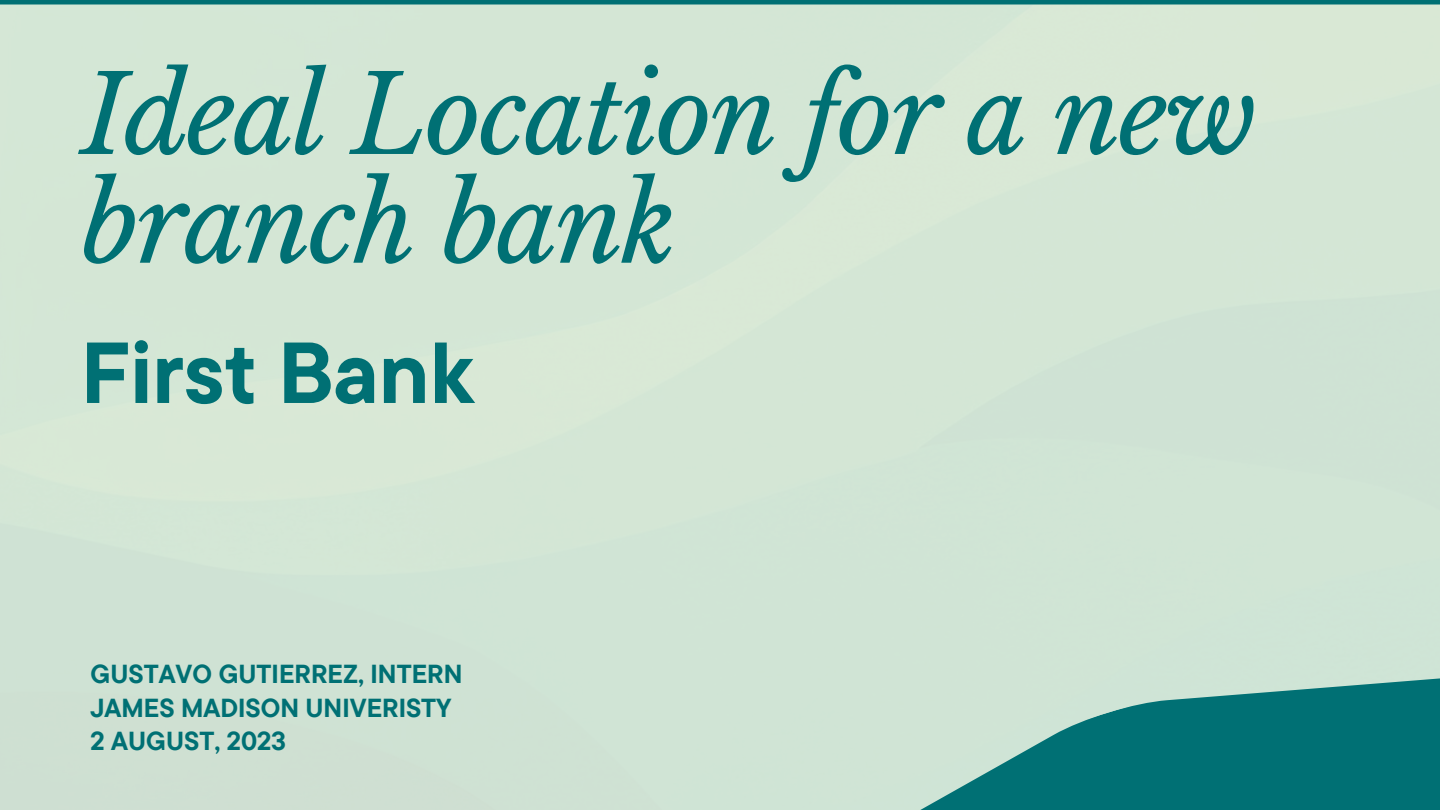
<style>
.page{position:relative;width:1440px;height:810px;background:#fff}
.page>*{position:absolute;margin:0;border:0;box-sizing:border-box;transform-origin:0 0}
.t1{font:italic 107.8px/108.8px "Libre Baskerville";letter-spacing:-.02em;color:#007074}
.t2{font:700 86.3px "TT Commons Pro";color:#007074}
.t3{font:700 26px "TT Commons Pro";color:#007074}
</style>
<div class="page">
<div style="left:0;top:4px;width:1440px;height:806px;background:#d4e6d5"></div>
<hr style="left:0;top:0;width:1440px;height:4px;background:#007074">
<svg style="left:624px;top:662px;width:816px;height:148px;background:#7cb5ae"></svg>
<p class="t1" style="left:81px;top:62px;width:1178px">Ideal Location for a new branch bank</p>
<p class="t2" style="left:81px;top:317px;width:395px">First Bank</p>
<p class="t3" style="left:90px;top:657px;width:373px">GUSTAVO GUTIERREZ, INTERN</p>
<p class="t3" style="left:90px;top:691px;width:363px">JAMES MADISON UNIVERISTY</p>
<p class="t3" style="left:90px;top:724px;width:197px">2 AUGUST, 2023</p>
</div>
